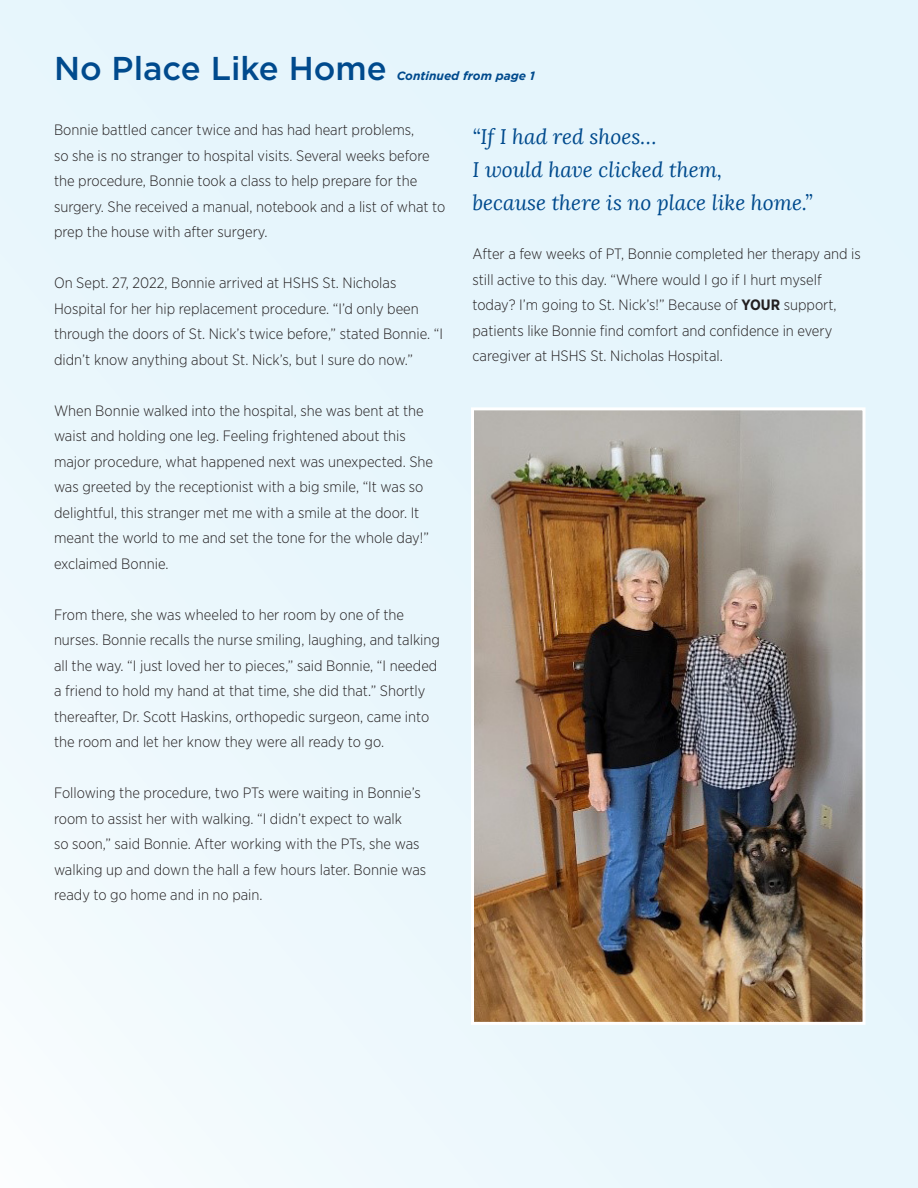
<style>
.page{position:relative;width:918px;height:1188px;background:#e8f6fc}
.page>*{position:absolute;margin:0;border:0;box-sizing:border-box;transform-origin:0 0}
.t1{font:500 33px "Gotham";color:#004a8d}
.t2{font:italic 21px "Lora";color:#004a8d}
.t3{font:300 15px/25.5px "Gotham Narrow";color:#231f20}
.t4{font:italic 700 12px "Gotham";color:#004a8d}
.s1{font-weight:700}
</style>
<div class="page">
<img style="left:475px;top:411px;width:387px;height:610px">
<div style="left:471px;top:407px;width:395px;height:618px;border:3px solid #fff"></div>
<p class="t1" style="left:54px;top:47px;width:334px">No Place Like Home</p>
<p class="t4" style="left:397px;top:68px;width:140px">Continued from page 1</p>
<p class="t3" style="left:54px;top:117px;width:393px">Bonnie battled cancer twice and has had heart problems,<br>so she is no stranger to hospital visits. Several weeks before the procedure, Bonnie took a class to help prepare for the surgery. She received a manual, notebook and a list of what to prep the house with after surgery.</p>
<p class="t3" style="left:54px;top:270px;width:391px">On Sept. 27, 2022, Bonnie arrived at HSHS St. Nicholas Hospital for her hip replacement procedure. “I’d only been through the doors of St. Nick’s twice before,” stated Bonnie. “I didn’t know anything about St. Nick’s, but I sure do now.”</p>
<p class="t3" style="left:54px;top:397px;width:381px">When Bonnie walked into the hospital, she was bent at the waist and holding one leg. Feeling frightened about this major procedure, what happened next was unexpected. She was greeted by the receptionist with a big smile, “It was so delightful, this stranger met me with a smile at the door. It meant the world to me and set the tone for the whole day!” exclaimed Bonnie.</p>
<p class="t3" style="left:54px;top:601px;width:388px">From there, she was wheeled to her room by one of the nurses. Bonnie recalls the nurse smiling, laughing, and talking all the way. “I just loved her to pieces,” said Bonnie, “I needed a friend to hold my hand at that time, she did that.” Shortly thereafter, Dr. Scott Haskins, orthopedic surgeon, came into the room and let her know they were all ready to go.</p>
<p class="t3" style="left:54px;top:780px;width:374px">Following the procedure, two PTs were waiting in Bonnie’s room to assist her with walking. “I didn’t expect to walk<br>so soon,” said Bonnie. After working with the PTs, she was walking up and down the hall a few hours later. Bonnie was ready to go home and in no pain.</p>
<p class="t2" style="left:472px;top:123px;width:186px">“If I had red shoes…</p>
<p class="t2" style="left:472px;top:156px;width:251px">I would have clicked them,</p>
<p class="t2" style="left:472px;top:189px;width:342px">because there is no place like home.”</p>
<p class="t3" style="left:472px;top:241px;width:390px">After a few weeks of PT, Bonnie completed her therapy and is still active to this day. “Where would I go if I hurt myself today? I’m going to St. Nick’s!” Because of <span class="s1">YOUR</span> support, patients like Bonnie find comfort and confidence in every caregiver at HSHS St. Nicholas Hospital.</p>
</div>
